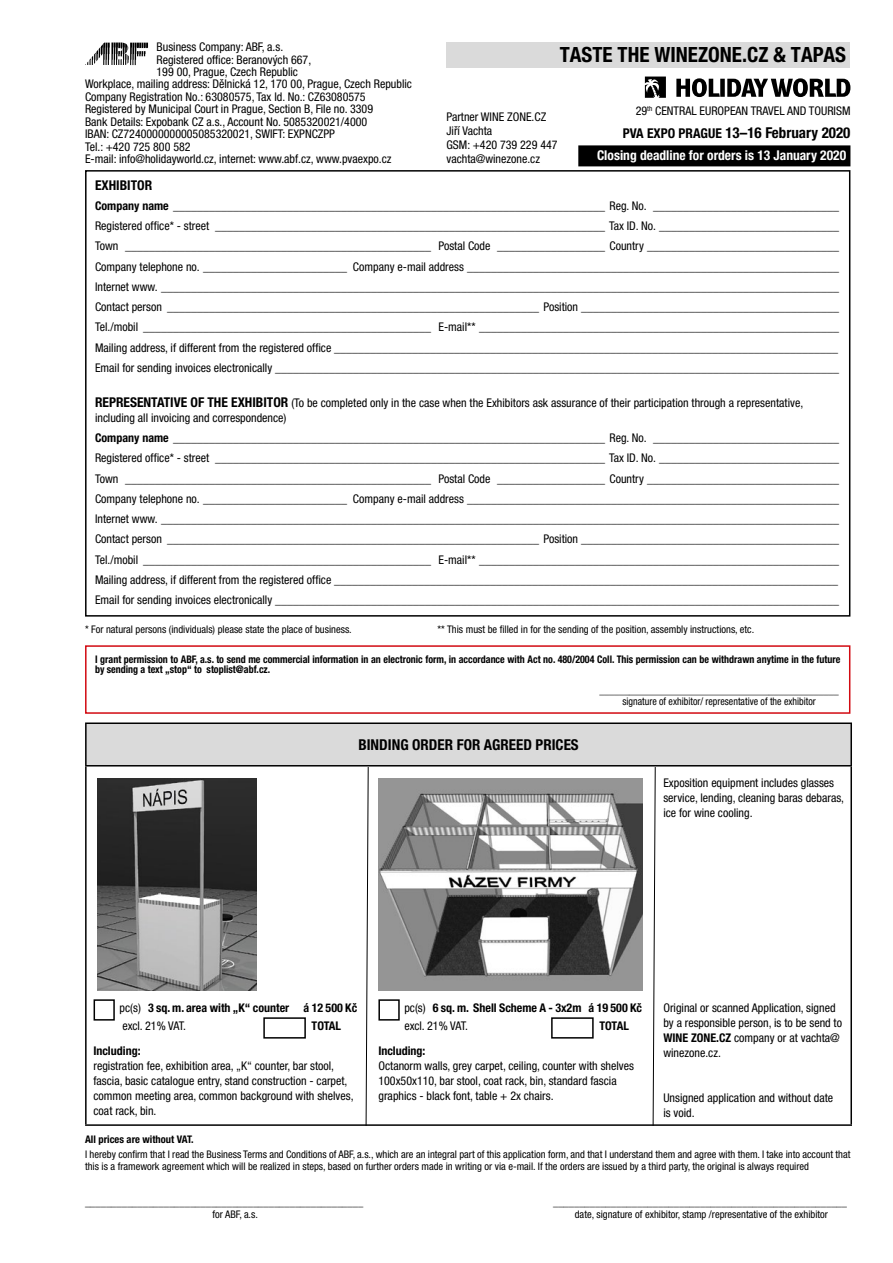
<style>
.page{position:relative;width:893px;height:1263px;background:#fff}
.page>*{position:absolute;margin:0;border:0;box-sizing:border-box;transform-origin:0 0}
.t1{font:700 condensed 21px "Helvetica Neue LT Pro";color:#000}
.t2{font:700 condensed 15px "Helvetica Neue LT Pro";color:#000}
.t3{font:700 condensed 13.5px "Helvetica Neue LT Pro";color:#fff}
.t4{font:700 condensed 13.5px "Helvetica Neue LT Pro";color:#000}
.t5{font:condensed 12px/20.2px "Helvetica Neue LT Pro";color:#000}
.t6{font:700 condensed 12px/18px "Helvetica Neue LT Pro";color:#000}
.t7{font:condensed 10.5px/12px "Helvetica Neue LT Pro";color:#000}
.t8{font:700 condensed 10.5px/10.5px "Helvetica Neue LT Pro";color:#000;scale:.95 1}
.t9{font:condensed 10.5px/10.5px "Helvetica Neue LT Pro";color:#000;text-align:center;scale:.95 1}
.t10{font:700 condensed 10.5px "Helvetica Neue LT Pro";color:#000}
.s1{font-size:13.5px}
.s2{font-weight:700}
.s3{font-weight:700;font-size:13.5px}
.s4{font-weight:400}
</style>
<div class="page">
<svg style="left:85px;top:42px;width:63px;height:23px"></svg>
<svg style="left:645px;top:77px;width:21px;height:21px"></svg>
<svg style="left:676px;top:78px;width:174px;height:19px"></svg>
<div style="left:578px;top:145px;width:272px;height:21px;background:#000"></div>
<div style="left:86px;top:723px;width:765px;height:43px;background:#dadada"></div>
<hr style="left:85px;top:722px;width:767px;height:2px;background:#000">
<hr style="left:85px;top:724px;width:2px;height:41px;background:#000">
<hr style="left:850px;top:724px;width:2px;height:41px;background:#000">
<hr style="left:85px;top:765px;width:767px;height:1px;background:#000">
<hr style="left:85px;top:766px;width:2px;height:358px;background:#000">
<hr style="left:850px;top:766px;width:2px;height:358px;background:#000">
<hr style="left:85px;top:1124px;width:767px;height:2px;background:#000">
<div style="left:446px;top:43px;width:404px;height:25px;background:#dadada"></div>
<img style="left:97px;top:778px;width:159px;height:213px">
<div style="left:94px;top:999px;width:21px;height:21px;border:2px solid #000"></div>
<div style="left:263px;top:1017px;width:43px;height:21px;border:2px solid #000"></div>
<img style="left:378px;top:778px;width:264px;height:213px">
<div style="left:378px;top:999px;width:22px;height:21px;border:2px solid #000"></div>
<div style="left:551px;top:1017px;width:43px;height:21px;border:2px solid #000"></div>
<svg style="left:365px;top:766px;width:4px;height:360px"></svg>
<svg style="left:652px;top:766px;width:4px;height:360px"></svg>
<div style="left:85px;top:170px;width:765px;height:447px;border:2px solid #000"></div>
<div style="left:85px;top:645px;width:765px;height:69px;border:2px solid #d20a11"></div>
<p class="t5" style="left:157px;top:37px;width:128px">Business Company: ABF, a.s.</p>
<p class="t5" style="left:157px;top:49px;width:156px">Registered office: Beranových 667,</p>
<p class="t5" style="left:157px;top:62px;width:143px">199 00, Prague, Czech Republic</p>
<p class="t5" style="left:85px;top:74px;width:328px">Workplace, mailing address: Dělnická 12, 170 00, Prague, Czech Republic</p>
<p class="t5" style="left:85px;top:86px;width:282px">Company Registration No.: 63080575, Tax Id. No.: CZ63080575</p>
<p class="t5" style="left:85px;top:99px;width:290px">Registered by Municipal Court in Prague, Section B, File no. 3309</p>
<p class="t5" style="left:85px;top:111px;width:284px">Bank Details: Expobank CZ a.s., Account No. 5085320021/4000</p>
<p class="t5" style="left:85px;top:124px;width:252px">IBAN: CZ7240000000005085320021, SWIFT: EXPNCZPP</p>
<p class="t5" style="left:85px;top:136px;width:107px">Tel.: +420 725 800 582</p>
<p class="t5" style="left:85px;top:149px;width:308px">E-mail: info@holidayworld.cz, internet: www.abf.cz, www.pvaexpo.cz</p>
<h1 class="t1" style="left:560px;top:42px;width:288px">TASTE THE WINEZONE.CZ &amp; TAPAS</h1>
<p class="t5" style="left:446px;top:109px;width:113px;line-height:14.2px">Partner WINE ZONE.CZ<br>Jiří Vachta<br>GSM: +420 739 229 447 vachta@winezone.cz</p>
<p class="t5" style="left:636px;top:100px;width:216px">29<sup>th</sup> CENTRAL EUROPEAN TRAVEL AND TOURISM</p>
<p class="t3" style="left:597px;top:147px;width:251px">Closing deadline for orders is 13 January 2020</p>
<p class="t2" style="left:623px;top:124px;width:229px"><span class="s1">PVA EXPO PRAGUE</span> 13–16 February 2020</p>
<p class="t4" style="left:95px;top:177px;width:59px">EXHIBITOR</p>
<p class="t5" style="left:95px;top:196px;width:745px;text-align:justify"><span class="s2">Company name</span> ________________________________________________________________________ Reg. No. _______________________________ Registered office* - street _________________________________________________________________ Tax ID. No. ______________________________ Town ___________________________________________________ Postal Code __________________ Country ________________________________ Company telephone no. ________________________ Company e-mail address ______________________________________________________________ Internet www. _________________________________________________________________________________________________________________ Contact person ______________________________________________________________ Position ___________________________________________ Tel./mobil ________________________________________________ E-mail** ____________________________________________________________ Mailing address, if different from the registered office ____________________________________________________________________________________ Email for sending invoices electronically ______________________________________________________________________________________________</p>
<p class="t5" style="left:95px;top:395px;width:710px;line-height:15px"><span class="s3">REPRESENTATIVE OF THE EXHIBITOR</span> (To be completed only in the case when the Exhibitors ask assurance of their participation through a representative, including all invoicing and correspondence)</p>
<p class="t5" style="left:95px;top:428px;width:745px;text-align:justify"><span class="s2">Company name</span> ________________________________________________________________________ Reg. No. _______________________________ Registered office* - street _________________________________________________________________ Tax ID. No. ______________________________ Town ___________________________________________________ Postal Code __________________ Country ________________________________ Company telephone no. ________________________ Company e-mail address ______________________________________________________________ Internet www. _________________________________________________________________________________________________________________ Contact person ______________________________________________________________ Position ___________________________________________ Tel./mobil ________________________________________________ E-mail** ____________________________________________________________ Mailing address, if different from the registered office ____________________________________________________________________________________ Email for sending invoices electronically ______________________________________________________________________________________________</p>
<p class="t7" style="left:85px;top:623px;width:268px">* For natural persons (individuals) please state the place of business.</p>
<p class="t7" style="left:438px;top:623px;width:318px">** This must be filled in for the sending of the position, assembly instructions, etc.</p>
<p class="t8" style="left:95px;top:654px;width:786px">I grant permission to ABF, a.s. to send me commercial information in an electronic form, in accordance with Act no. 480/2004 Coll. This permission can be withdrawn anytime in the future by sending a text „stop“ to stoplist@abf.cz.</p>
<p class="t9" style="left:599px;top:685px;width:254px">________________________________________________ signature of exhibitor/ representative of the exhibitor</p>
<p class="t2" style="left:358px;top:736px;width:222px">BINDING ORDER FOR AGREED PRICES</p>
<p class="t5" style="left:663px;top:775px;width:182px;line-height:15px">Exposition equipment includes glasses service, lending, cleaning baras debaras, ice for wine cooling.</p>
<p class="t6" style="left:120px;top:999px;width:239px"><span class="s4">pc(s)</span> 3 sq. m. area with „K“ counter á 12 500 Kč <span class="s4">excl. 21% VAT.</span></p>
<p class="t6" style="left:312px;top:1017px;width:31px">TOTAL</p>
<p class="t6" style="left:94px;top:1041px;width:49px">Including:</p>
<p class="t5" style="left:94px;top:1058px;width:262px;line-height:15px">registration fee, exhibition area, „K“ counter, bar stool, fascia, basic catalogue entry, stand construction - carpet, common meeting area, common background with shelves, coat rack, bin.</p>
<p class="t6" style="left:404px;top:999px;width:239px"><span class="s4">pc(s)</span> 6 sq. m. Shell Scheme A - 3x2m á 19 500 Kč <span class="s4">excl. 21% VAT.</span></p>
<p class="t6" style="left:599px;top:1017px;width:31px">TOTAL</p>
<p class="t6" style="left:378px;top:1041px;width:49px">Including:</p>
<p class="t5" style="left:378px;top:1058px;width:257px;line-height:15px">Octanorm walls, grey carpet, ceiling, counter with shelves<br>100x50x110, bar stool, coat rack, bin, standard fascia graphics - black font, table + 2x chairs.</p>
<p class="t5" style="left:663px;top:1000px;width:180px;line-height:15px">Original or scanned Application, signed by a responsible person, is to be send to<br><span class="s2">WINE ZONE.CZ</span> company or at vachta@ winezone.cz.</p>
<p class="t5" style="left:663px;top:1090px;width:171px;line-height:15px">Unsigned application and without date is void.</p>
<p class="t10" style="left:85px;top:1133px;width:110px">All prices are without VAT.</p>
<p class="t7" style="left:85px;top:1148px;width:767px">I hereby confirm that I read the Business Terms and Conditions of ABF, a.s., which are an integral part of this application form, and that I understand them and agree with them. I take into account that this is a framework agreement which will be realized in steps, based on further orders made in writing or via e-mail. If the orders are issued by a third party, the original is always required</p>
<p class="t7" style="left:85px;top:1196px;width:280px">_____________________________________________________</p>
<p class="t7" style="left:553px;top:1196px;width:296px">________________________________________________________</p>
<p class="t7" style="left:213px;top:1208px;width:47px">for ABF, a.s.</p>
<p class="t7" style="left:575px;top:1208px;width:255px">date, signature of exhibitor, stamp /representative of the exhibitor</p>
</div>
